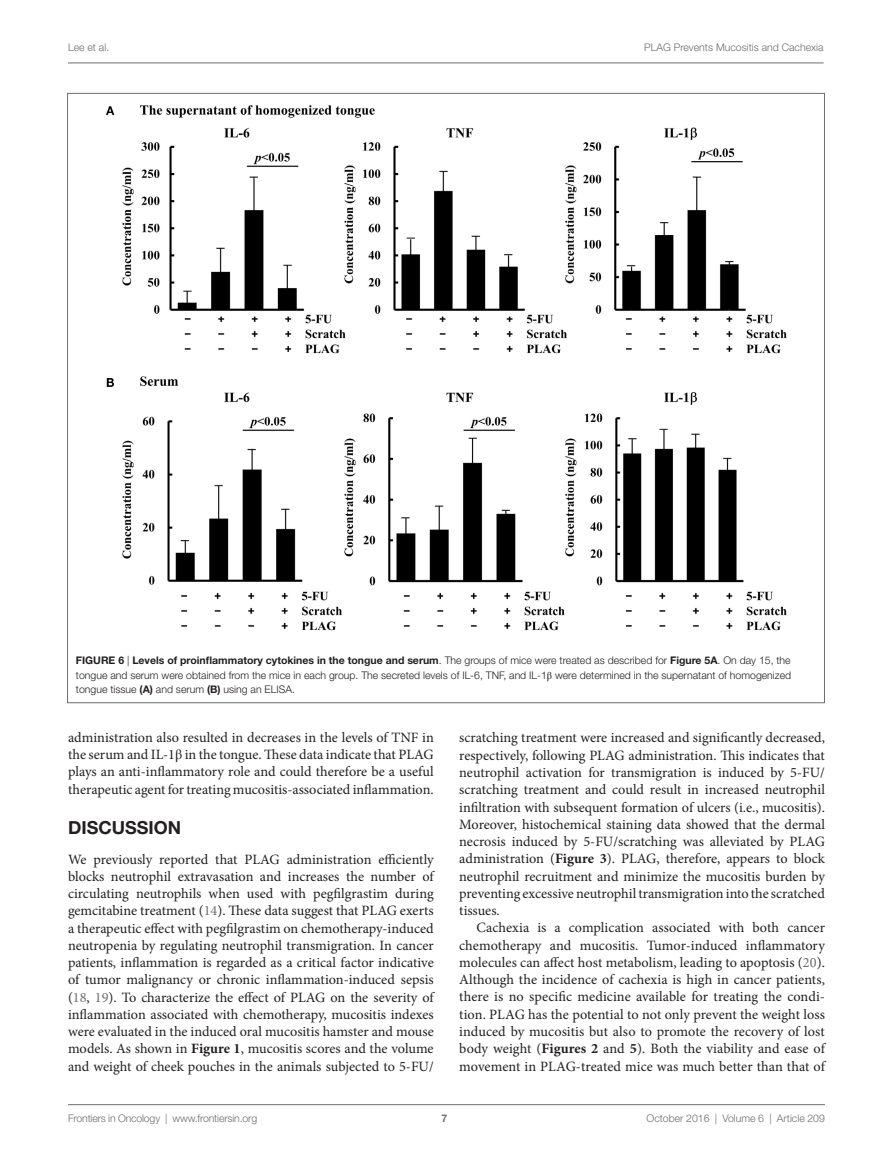
<style>
.page{position:relative;width:893px;height:1170px;background:#fff}
.page>*{position:absolute;margin:0;border:0;box-sizing:border-box;transform-origin:0 0}
.t1{font:700 18px "Helvetica Neue LT Std";color:#231f20}
.t2{font:14.25px/17.2px "Minion Pro";color:#231f20;text-align:justify}
.t3{font:300 10.5px/14.2px "Helvetica Neue LT Std";color:#231f20;text-align:justify}
.t4{font:300 10.5px "Helvetica Neue LT Std";color:#6c6d70}
.t5{font:700 10.5px "Helvetica Neue LT Std";color:#6c6d70}
.s1{font-weight:700}
.s2{font-family:"STIX General";font-weight:400}
.s3{font-family:"STIX General"}
.s4{color:#6c6d70}
</style>
<div class="page">
<hr style="left:68px;top:1104px;width:757px;height:1px;background:#6c6d70">
<hr style="left:68px;top:63px;width:755px;height:1px;background:#6c6d70">
<img style="left:105px;top:105px;width:682px;height:526px">
<p class="t4" style="left:68px;top:41px;width:43px">Lee et al.</p>
<p class="t4" style="left:644px;top:41px;width:181px">PLAG Prevents Mucositis and Cachexia</p>
<p class="t3" style="left:76px;top:653px;width:717px"><span class="s1">Figure 6</span> | <span class="s1">Levels of proinflammatory cytokines in the tongue and serum</span>. The groups of mice were treated as described for <span class="s1">Figure 5A</span>. On day 15, the tongue and serum were obtained from the mice in each group. The secreted levels of IL-6, TNF, and IL-1<span class="s2">β</span> were determined in the supernatant of homogenized tongue tissue <span class="s1">(A)</span> and serum <span class="s1">(B)</span> using an ELISA.</p>
<p class="t2" style="left:68px;top:728px;width:367px">administration also resulted in decreases in the levels of TNF in the serum and IL-1<span class="s3">β</span> in the tongue. These data indicate that PLAG plays an anti-inflammatory role and could therefore be a useful therapeutic agent for treating mucositis-associated inflammation.</p>
<p class="t1" style="left:68px;top:815px;width:112px">DISCUSSION</p>
<p class="t2" style="left:68px;top:850px;width:367px">We previously reported that PLAG administration efficiently blocks neutrophil extravasation and increases the number of circulating neutrophils when used with pegfilgrastim during gemcitabine treatment (<span class="s4">14</span>). These data suggest that PLAG exerts a therapeutic effect with pegfilgrastim on chemotherapy-induced neutropenia by regulating neutrophil transmigration. In cancer patients, inflammation is regarded as a critical factor indicative of tumor malignancy or chronic inflammation-induced sepsis (<span class="s4">18</span>, <span class="s4">19</span>). To characterize the effect of PLAG on the severity of inflammation associated with chemotherapy, mucositis indexes were evaluated in the induced oral mucositis hamster and mouse models. As shown in <span class="s1">Figure 1</span>, mucositis scores and the volume and weight of cheek pouches in the animals subjected to 5-FU/</p>
<p class="t2" style="left:459px;top:729px;width:367px">scratching treatment were increased and significantly decreased, respectively, following PLAG administration. This indicates that neutrophil activation for transmigration is induced by 5-FU/ scratching treatment and could result in increased neutrophil infiltration with subsequent formation of ulcers (i.e., mucositis).<br>Moreover, histochemical staining data showed that the dermal necrosis induced by 5-FU/scratching was alleviated by PLAG administration (<span class="s1">Figure 3</span>). PLAG, therefore, appears to block neutrophil recruitment and minimize the mucositis burden by preventing excessive neutrophil transmigration into the scratched tissues.</p>
<p class="t2" style="left:459px;top:919px;width:367px;text-indent:17px">Cachexia is a complication associated with both cancer chemotherapy and mucositis. Tumor-induced inflammatory molecules can affect host metabolism, leading to apoptosis (<span class="s4">20</span>).<br>Although the incidence of cachexia is high in cancer patients, there is no specific medicine available for treating the condi&shy;tion. PLAG has the potential to not only prevent the weight loss induced by mucositis but also to promote the recovery of lost body weight (<span class="s1">Figures 2</span> and <span class="s1">5</span>). Both the viability and ease of movement in PLAG-treated mice was much better than that of</p>
<p class="t4" style="left:68px;top:1111px;width:191px">Frontiers in Oncology | www.frontiersin.org</p>
<p class="t4" style="left:647px;top:1111px;width:180px">October 2016 | Volume 6 | Article 209</p>
<p class="t5" style="left:441px;top:1111px;width:7px">7</p>
</div>
